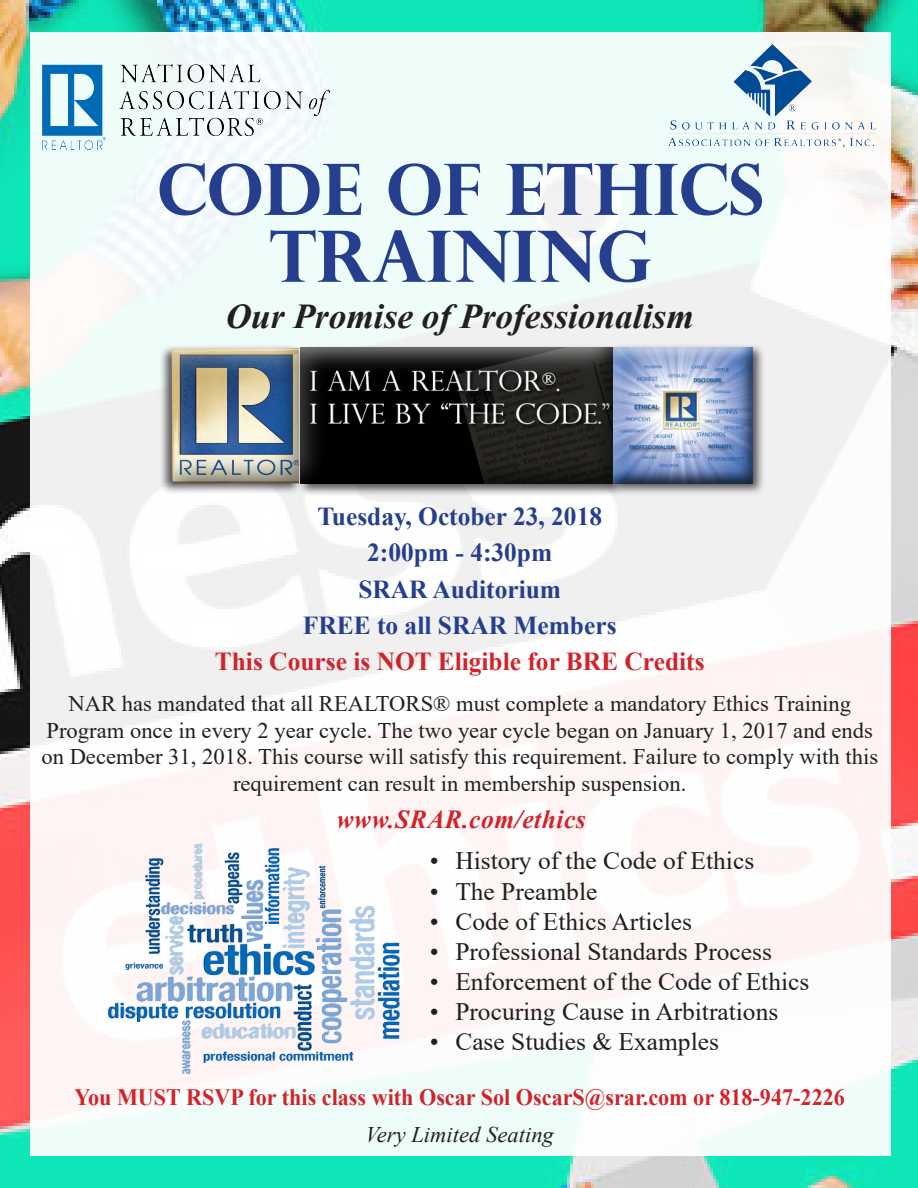
<style>
.page{position:relative;width:918px;height:1188px;background:#fff}
.page>*{position:absolute;margin:0;border:0;box-sizing:border-box;transform-origin:0 0}
.t1{font:700 70.95px "Perpetua Titling";color:#253f8e}
.t2{font:italic 700 34.8px "Times New Roman";color:#231f20}
.t3{font:italic 700 25.95px "Times New Roman";letter-spacing:.02em;color:#d1232a}
.t4{font:700 25.8px "Times New Roman";color:#253f8e}
.t5{font:700 25.8px "Times New Roman";color:#d1232a}
.t6{font:25.05px "Times New Roman";color:#231f20}
.t7{font:700 23.4px "Times New Roman";color:#d1232a;scale:.95 1}
.t8{font:22.35px/26.7px "Times New Roman";color:#231f20;text-align:center}
.t9{font:italic 22.35px "Times New Roman";color:#231f20}
</style>
<div class="page">
<img style="left:0;top:0;width:918px;height:1188px">
<div style="left:30px;top:32px;width:861px;height:1124px;background:linear-gradient(to right,#f5f9f8,#f9f9f8)"></div>
<div style="left:298px;top:344px;width:327px;height:153px;background:#231f20;opacity:.75"></div>
<div style="left:299px;top:345px;width:315px;height:139px;background:#231f20;opacity:.75"></div>
<div style="left:159px;top:343px;width:144px;height:152px;background:#231f20;opacity:.75"></div>
<div style="left:167px;top:346px;width:135px;height:138px;background:#231f20;opacity:.75"></div>
<div style="left:609px;top:343px;width:157px;height:153px;background:#231f20;opacity:.75"></div>
<div style="left:611px;top:345px;width:145px;height:139px;background:#231f20;opacity:.75"></div>
<img style="left:107px;top:842px;width:296px;height:232px">
<img style="left:37px;top:49px;width:308px;height:104px">
<img style="left:659px;top:39px;width:227px;height:114px">
<p class="t1" style="left:157px;top:145px;width:608px">CODE OF ETHICS</p>
<p class="t1" style="left:269px;top:212px;width:384px">TRAINING</p>
<p class="t2" style="left:226px;top:292px;width:470px">Our Promise of Professionalism</p>
<p class="t4" style="left:317px;top:498px;width:286px">Tuesday, October 23, 2018</p>
<p class="t4" style="left:367px;top:534px;width:187px">2:00pm - 4:30pm</p>
<p class="t4" style="left:358px;top:570px;width:204px">SRAR Auditorium</p>
<p class="t4" style="left:303px;top:607px;width:315px">FREE to all SRAR Members</p>
<p class="t5" style="left:215px;top:643px;width:491px">This Course is NOT Eligible for BRE Credits</p>
<p class="t8" style="left:41px;top:689px;width:838px">NAR has mandated that all REALTORS® must complete a mandatory Ethics Training Program once in every 2 year cycle. The two year cycle began on January 1, 2017 and ends on December 31, 2018. This course will satisfy this requirement. Failure to comply with this requirement can result in membership suspension.</p>
<p class="t3" style="left:337px;top:802px;width:251px">www.SRAR.com/ethics</p>
<p class="t6" style="left:430px;top:843px;width:326px">• History of the Code of Ethics</p>
<p class="t6" style="left:430px;top:874px;width:169px">• The Preamble</p>
<p class="t6" style="left:430px;top:904px;width:264px">• Code of Ethics Articles</p>
<p class="t6" style="left:430px;top:934px;width:343px">• Professional Standards Process</p>
<p class="t6" style="left:430px;top:964px;width:381px">• Enforcement of the Code of Ethics</p>
<p class="t6" style="left:430px;top:994px;width:350px">• Procuring Cause in Arbitrations</p>
<p class="t6" style="left:430px;top:1024px;width:290px">• Case Studies &amp; Examples</p>
<p class="t7" style="left:75px;top:1080px;width:812px">You MUST RSVP for this class with Oscar Sol OscarS@srar.com or 818-947-2226</p>
<p class="t9" style="left:366px;top:1119px;width:190px">Very Limited Seating</p>
</div>
